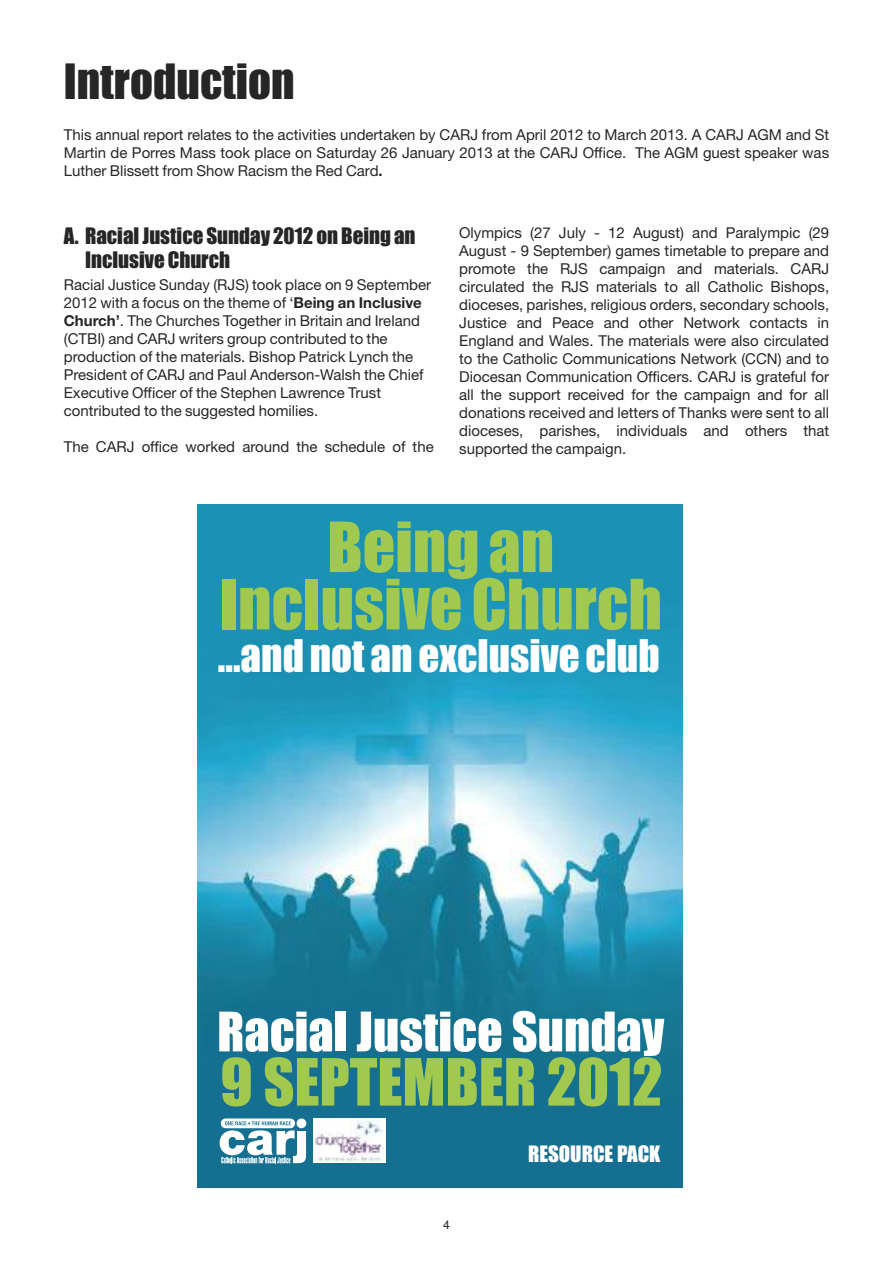
<style>
.page{position:relative;width:893px;height:1263px;background:#fff}
.page>*{position:absolute;margin:0;border:0;box-sizing:border-box;transform-origin:0 0}
.t1{font:63.9px/57.3px "Impact";color:#a1c84f;text-align:center}
.t2{font:60.15px "Impact";color:#a1c84f}
.t3{font:50.4px "Impact";color:#fff}
.t4{font:45px "Impact";color:#272627}
.t5{font:41.55px "Impact";color:#fff}
.t6{font:21px/24px "Impact";color:#272627}
.t7{font:20.85px "Impact";color:#fff}
.t8{font:15px/18px "Helvetica Neue";color:#272627;text-align:justify}
.t9{font:12px "Helvetica";color:#272627}
.s1{font-weight:700}
</style>
<div class="page">
<img style="left:197px;top:504px;width:485px;height:683px">
<div style="left:314px;top:1118px;width:72px;height:44px;background:#fff"></div>
<img style="left:316px;top:1120px;width:68px;height:41px">
<svg style="left:220px;top:1118px;width:86px;height:45px"></svg>
<h3 class="t4" style="left:64px;top:58px;width:233px">Introduction</h3>
<p class="t8" style="left:64px;top:127px;width:767px">This annual report relates to the activities undertaken by CARJ from April 2012 to March 2013. A CARJ AGM and St Martin de Porres Mass took place on Saturday 26 January 2013 at the CARJ Office. The AGM guest speaker was Luther Blissett from Show Racism the Red Card<span class="s1">.</span></p>
<h3 class="t6" style="left:85px;top:224px;width:332px;text-indent:-21px">A. RacialJustice Sunday 2012 on Being an<br>Inclusive Church</h3>
<p class="t8" style="left:64px;top:277px;width:369px;text-align:left">Racial Justice Sunday (RJS) took place on 9 September 2012 with a focus on the theme of ‘<span class="s1">Being an Inclusive Church’</span>. The Churches Together in Britain and Ireland (CTBI) and CARJ writers group contributed to the production of the materials. Bishop Patrick Lynch the President of CARJ and Paul Anderson-Walsh the Chief Executive Officer of the Stephen Lawrence Trust contributed to the suggested homilies.</p>
<p class="t8" style="left:64px;top:439px;width:371px">The CARJ office worked around the schedule of the</p>
<p class="t8" style="left:459px;top:225px;width:371px">Olympics (27 July - 12 August) and Paralympic (29<br>August - 9 September) games timetable to prepare and promote the RJS campaign and materials. CARJ circulated the RJS materials to all Catholic Bishops, dioceses, parishes, religious orders, secondary schools, Justice and Peace and other Network contacts in England and Wales. The materials were also circulated to the Catholic Communications Network (CCN) and to Diocesan Communication Officers. CARJ is grateful for all the support received for the campaign and for all donations received and letters of Thanks were sent to all dioceses, parishes, individuals and others that supported the campaign.</p>
<h1 class="t1" style="left:220px;top:521px;width:444px">Being an<br>Inclusive Church</h1>
<h3 class="t5" style="left:218px;top:633px;width:443px">...and not an exclusive club</h3>
<h3 class="t3" style="left:217px;top:1004px;width:449px">Racial Justice Sunday</h3>
<h2 class="t2" style="left:220px;top:1050px;width:444px">9 SEPTEMBER 2012</h2>
<p class="t9" style="left:443px;top:1217px;width:8px">4</p>
<h3 class="t7" style="left:528px;top:1143px;width:134px">RESOURCE PACK</h3>
</div>
